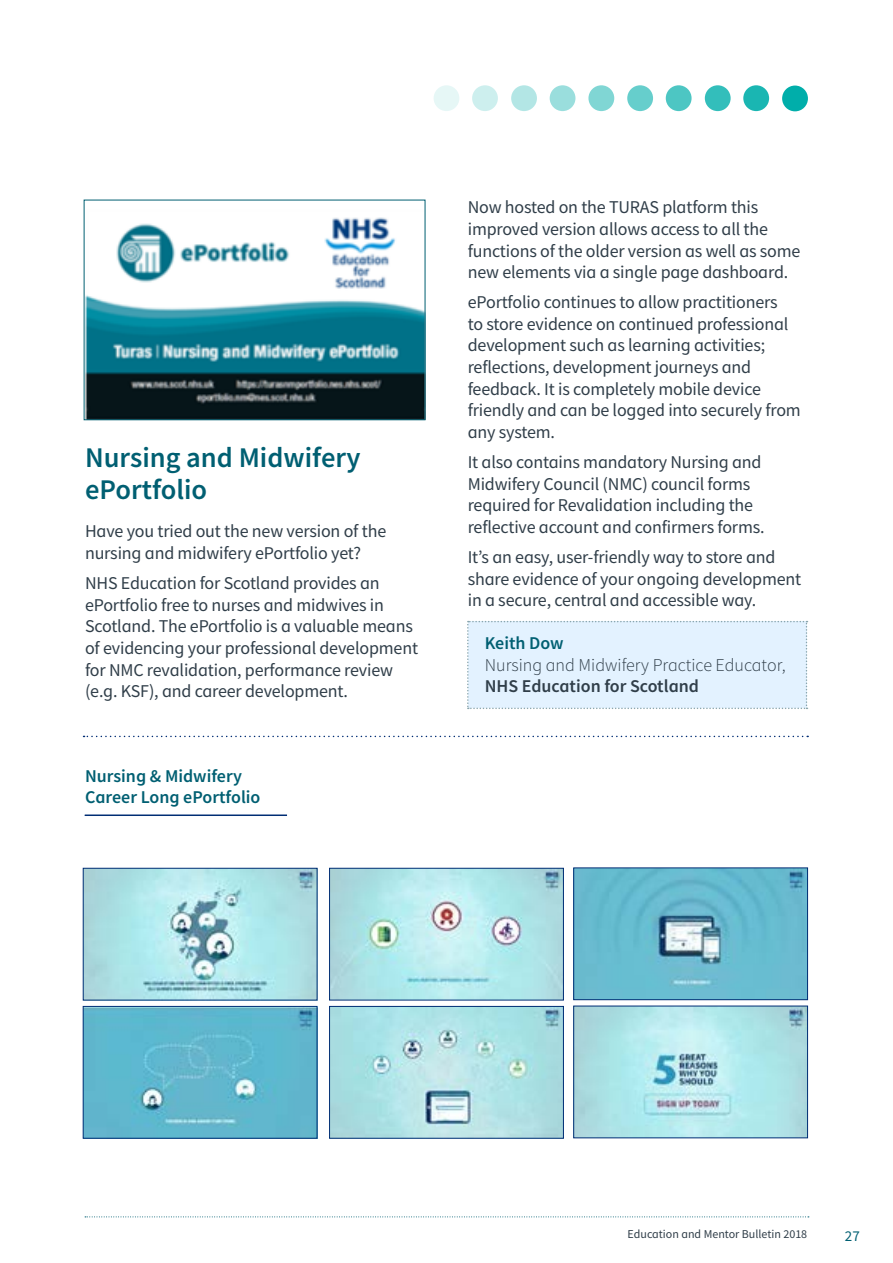
<style>
.page{position:relative;width:893px;height:1263px;background:#fff}
.page>*{position:absolute;margin:0;border:0;box-sizing:border-box;transform-origin:0 0}
.t1{font:600 28.5px/31.5px "Source Sans Pro";color:#005f72}
.t2{font:18px/21.6px "Source Sans Pro";letter-spacing:-.01em;color:#303e49}
.t3{font:600 18px/21.6px "Source Sans Pro";color:#005f72}
.t4{font:300 18px "Source Sans Pro";color:#303e49}
.t5{font:600 18px "Source Sans Pro";color:#303e49}
.t6{font:15px "Source Sans Pro";color:#005f72}
.t7{font:12px "Source Sans Pro";color:#303e49}
</style>
<div class="page">
<svg style="left:85px;top:1216px;width:724px;height:1px"></svg>
<div style="left:782px;top:86px;width:26px;height:25px;background:#00aeaa;border-radius:50%"></div>
<div style="left:627px;top:85px;width:26px;height:26px;background:#66cecc;border-radius:50%"></div>
<div style="left:705px;top:85px;width:26px;height:26px;background:#33bebb;border-radius:50%"></div>
<div style="left:550px;top:85px;width:25px;height:26px;background:#9adedd;border-radius:50%"></div>
<div style="left:434px;top:85px;width:25px;height:26px;background:#e6f7f6;border-radius:50%"></div>
<div style="left:743px;top:85px;width:26px;height:26px;background:#1ab6b2;border-radius:50%"></div>
<div style="left:588px;top:85px;width:26px;height:26px;background:#80d6d4;border-radius:50%"></div>
<div style="left:472px;top:85px;width:26px;height:26px;background:#cdefee;border-radius:50%"></div>
<div style="left:666px;top:85px;width:26px;height:26px;background:#4dc6c3;border-radius:50%"></div>
<div style="left:511px;top:85px;width:26px;height:26px;background:#b3e6e5;border-radius:50%"></div>
<div style="left:467px;top:621px;width:340px;height:88px;background:#e3f2ff"></div>
<img style="left:86px;top:217px;width:337px;height:201px">
<div style="left:84px;top:200px;width:341px;height:220px;border:1px solid #005f72"></div>
<img style="left:85px;top:870px;width:230px;height:128px">
<div style="left:83px;top:868px;width:234px;height:132px;border:1px solid #002d74"></div>
<img style="left:331px;top:870px;width:231px;height:128px">
<div style="left:329px;top:868px;width:235px;height:132px;border:1px solid #002d74"></div>
<img style="left:85px;top:1008px;width:230px;height:128px">
<div style="left:83px;top:1006px;width:234px;height:132px;border:1px solid #002d74"></div>
<img style="left:575px;top:869px;width:231px;height:129px">
<div style="left:573px;top:867px;width:235px;height:133px;border:1px solid #002d74"></div>
<img style="left:331px;top:1008px;width:231px;height:128px">
<div style="left:329px;top:1006px;width:235px;height:132px;border:1px solid #002d74"></div>
<img style="left:575px;top:1008px;width:231px;height:128px">
<div style="left:573px;top:1006px;width:235px;height:132px;border:1px solid #002d74"></div>
<svg style="left:84px;top:736px;width:724px;height:1px"></svg>
<hr style="left:85px;top:815px;width:202px;height:1px;background:#002d74">
<h1 class="t1" style="left:85px;top:442px;width:277px">Nursing and Midwifery ePortfolio</h1>
<p class="t2" style="left:85px;top:520px;width:303px">Have you tried out the new version of the nursing and midwifery ePortfolio yet?</p>
<p class="t2" style="left:85px;top:572px;width:335px">NHS Education for Scotland provides an ePortfolio free to nurses and midwives in Scotland. The ePortfolio is a valuable means of evidencing your professional development for NMC revalidation, performance review (e.g. KSF), and career development.</p>
<p class="t3" style="left:85px;top:765px;width:177px">Nursing &amp; Midwifery<br>Career Long ePortfolio</p>
<p class="t2" style="left:468px;top:196px;width:334px">Now hosted on the TURAS platform this improved version allows access to all the functions of the older version as well as some new elements via a single page dashboard.</p>
<p class="t2" style="left:468px;top:291px;width:335px">ePortfolio continues to allow practitioners<br>to store evidence on continued professional development such as learning activities; reflections, development journeys and feedback. It is completely mobile device friendly and can be logged into securely from any system.</p>
<p class="t2" style="left:468px;top:451px;width:298px">It also contains mandatory Nursing and Midwifery Council (NMC) council forms required for Revalidation including the reflective account and confirmers forms.</p>
<p class="t2" style="left:468px;top:546px;width:335px">It’s an easy, user-friendly way to store and share evidence of your ongoing development in a secure, central and accessible way.</p>
<p class="t3" style="left:485px;top:632px;width:81px">Keith Dow</p>
<p class="t4" style="left:485px;top:653px;width:302px">Nursing and Midwifery Practice Educator,</p>
<p class="t5" style="left:485px;top:674px;width:216px">NHS Education for Scotland</p>
<p class="t7" style="left:628px;top:1227px;width:181px">Education and Mentor Bulletin 2018</p>
<p class="t6" style="left:845px;top:1226px;width:16px">27</p>
</div>
